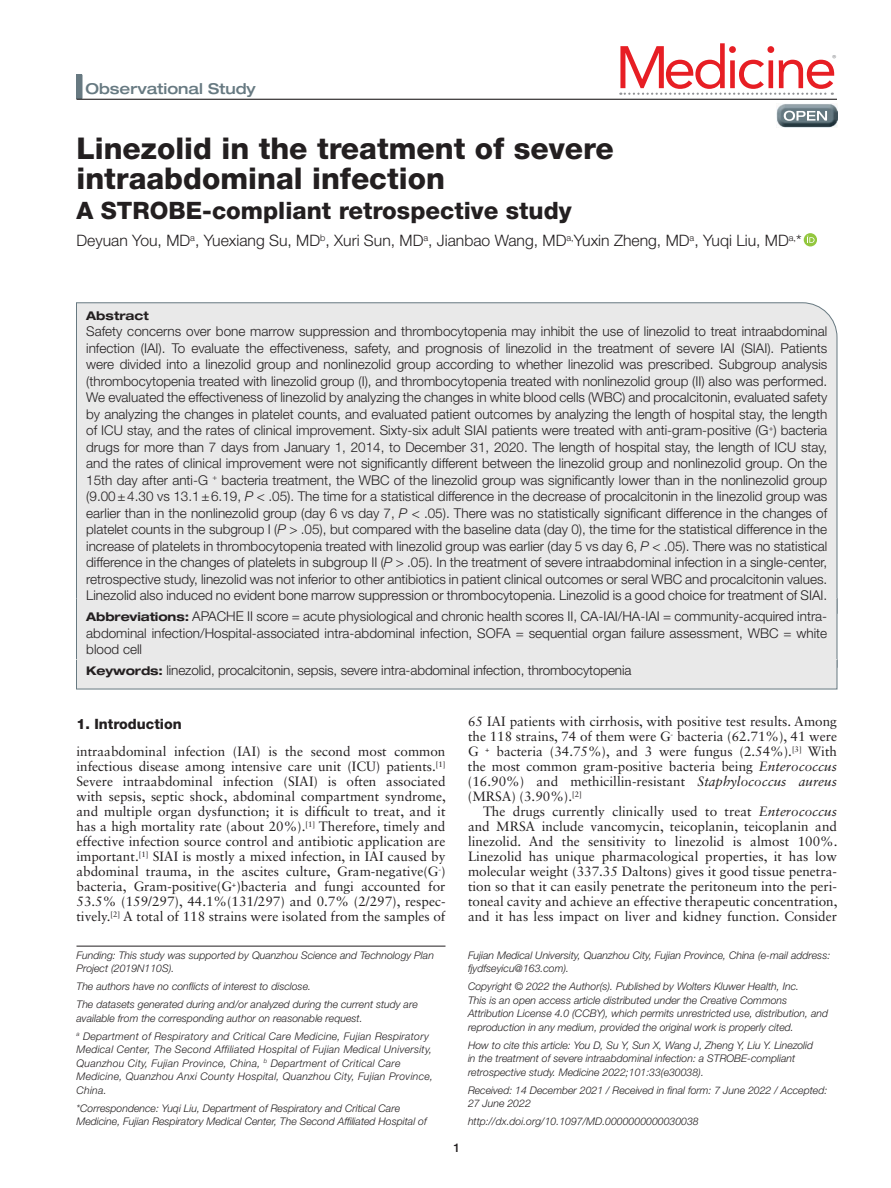
<style>
.page{position:relative;width:891px;height:1188px;background:#fff}
.page>*{position:absolute;margin:0;border:0;box-sizing:border-box;transform-origin:0 0}
.t1{font:59.4px "Avenir";letter-spacing:-.06em;color:#e71e24}
.t2{font:800 30px/30px "Helvetica Neue LT Std";color:#231f20}
.t3{font:800 24px "Helvetica Neue LT Std";color:#231f20}
.t4{font:300 15.75px "Helvetica Neue LT Std";color:#231f20}
.t5{font:500 expanded 15px "Helvetica Neue LT Std";color:#667981}
.t6{font:800 14.25px "Helvetica Neue LT Std";color:#231f20}
.t7{font:300 13.5px/16.5px "Helvetica Neue LT Std";color:#231f20;text-align:justify}
.t8{font:13.5px/15px "Sabon LT Std";color:#231f20;text-align:justify}
.t9{font:700 expanded 12px "Helvetica Neue LT Std";color:#231f20}
.t10{font:500 12px "Helvetica Neue LT Std";color:#231f20}
.t11{font:italic 300 10.5px/13.5px "Helvetica Neue LT Std";color:#231f20}
.t12{font:italic 300 10.5px/13.5px "Helvetica Neue LT Std";letter-spacing:.025em;color:#231f20}
.t13{font:500 10.35px "Akzidenz Grotesk BE";color:#909295}
.s1{font-style:italic}
.s2{font-weight:700;font-stretch:expanded;font-size:12px}
</style>
<div class="page">
<div style="left:76px;top:74px;width:6px;height:25px;background:#677981"></div>
<hr style="left:76px;top:99px;width:761px;height:1px;background:#231f20">
<img style="left:776px;top:104px;width:61px;height:24px">
<svg style="left:784px;top:111px;width:43px;height:10px"></svg>
<svg style="left:620px;top:93px;width:213px;height:2px"></svg>
<div style="left:76px;top:302px;width:762px;height:312px;background:#e9e9e9"></div>
<div style="left:76px;top:598px;width:761px;height:71px;background:#e9e9e9"></div>
<div style="left:76px;top:660px;width:761px;height:29px;background:#e9e9e9"></div>
<div style="left:804px;top:233px;width:13px;height:13px;background:#93c73e;border-radius:50%"></div>
<svg style="left:807px;top:236px;width:8px;height:7px"></svg>
<hr style="left:76px;top:946px;width:370px;height:1px;background:#231f20">
<p class="t5" style="left:86px;top:80px;width:172px">Observational Study</p>
<h1 class="t1" style="left:615px;top:33px;width:223px">Medicine</h1>
<p class="t13" style="left:832px;top:52px;width:6px">®</p>
<h2 class="t2" style="left:76px;top:134px;width:539px">Linezolid in the treatment of severe intraabdominal infection</h2>
<h3 class="t3" style="left:76px;top:197px;width:497px">A STROBE-compliant retrospective study</h3>
<p class="t4" style="left:76px;top:231px;width:727px">Deyuan You, MD<sup>a</sup>, Yuexiang Su, MD<sup>b</sup>, Xuri Sun, MD<sup>a</sup>, Jianbao Wang, MD<sup>a,</sup>Yuxin Zheng, MD<sup>a</sup>, Yuqi Liu, MD<sup>a,</sup>*</p>
<p class="t9" style="left:86px;top:308px;width:64px">Abstract</p>
<p class="t7" style="left:86px;top:323px;width:743px">Safety concerns over bone marrow suppression and thrombocytopenia may inhibit the use of linezolid to treat intraabdominal infection (IAI). To evaluate the effectiveness, safety, and prognosis of linezolid in the treatment of severe IAI (SIAI). Patients were divided into a linezolid group and nonlinezolid group according to whether linezolid was prescribed. Subgroup analysis (thrombocytopenia treated with linezolid group (I), and thrombocytopenia treated with nonlinezolid group (II) also was performed.<br>We evaluated the effectiveness of linezolid by analyzing the changes in white blood cells (WBC) and procalcitonin, evaluated safety by analyzing the changes in platelet counts, and evaluated patient outcomes by analyzing the length of hospital stay, the length of ICU stay, and the rates of clinical improvement. Sixty-six adult SIAI patients were treated with anti-gram-positive (G<sup>+</sup>) bacteria drugs for more than 7 days from January 1, 2014, to December 31, 2020. The length of hospital stay, the length of ICU stay, and the rates of clinical improvement were not significantly different between the linezolid group and nonlinezolid group. On the 15th day after anti-G <sup>+</sup> bacteria treatment, the WBC of the linezolid group was significantly lower than in the nonlinezolid group (9.00±4.30 vs 13.1±6.19, <span class="s1">P</span> &lt; .05). The time for a statistical difference in the decrease of procalcitonin in the linezolid group was earlier than in the nonlinezolid group (day 6 vs day 7, <span class="s1">P</span> &lt; .05). There was no statistically significant difference in the changes of platelet counts in the subgroup I (<span class="s1">P</span> &gt; .05), but compared with the baseline data (day 0), the time for the statistical difference in the increase of platelets in thrombocytopenia treated with linezolid group was earlier (day 5 vs day 6, <span class="s1">P</span> &lt; .05). There was no statistical difference in the changes of platelets in subgroup II (<span class="s1">P &gt;</span> .05). In the treatment of severe intraabdominal infection in a single-center, retrospective study, linezolid was not inferior to other antibiotics in patient clinical outcomes or seral WBC and procalcitonin values.<br>Linezolid also induced no evident bone marrow suppression or thrombocytopenia. Linezolid is a good choice for treatment of SIAI.</p>
<p class="t7" style="left:86px;top:608px;width:743px"><span class="s2">Abbreviations:</span> APACHE II score = acute physiological and chronic health scores II, CA-IAI/HA-IAI = community-acquired intra&shy;abdominal infection/Hospital-associated intra-abdominal infection, SOFA = sequential organ failure assessment, WBC = white blood cell</p>
<p class="t7" style="left:86px;top:662px;width:547px"><span class="s2">Keywords:</span> linezolid, procalcitonin, sepsis, severe intra-abdominal infection, thrombocytopenia</p>
<p class="t6" style="left:76px;top:716px;width:107px">1. Introduction</p>
<p class="t8" style="left:76px;top:744px;width:371px">intraabdominal infection (IAI) is the second most common infectious disease among intensive care unit (ICU) patients.<sup>[1] </sup>Severe intraabdominal infection (SIAI) is often associated with sepsis, septic shock, abdominal compartment syndrome, and multiple organ dysfunction; it is difficult to treat, and it has a high mortality rate (about 20%).<sup>[1]</sup> Therefore, timely and effective infection source control and antibiotic application are important.<sup>[1]</sup> SIAI is mostly a mixed infection, in IAI caused by abdominal trauma, in the ascites culture, Gram-negative(G<sup>-</sup>) bacteria, Gram-positive(G<sup>+</sup>)bacteria and fungi accounted for 53.5% (159/297), 44.1%(131/297) and 0.7% (2/297), respec&shy;tively.<sup>[2]</sup> A total of 118 strains were isolated from the samples of</p>
<p class="t8" style="left:468px;top:714px;width:371px">65 IAI patients with cirrhosis, with positive test results. Among the 118 strains, 74 of them were G<sup>-</sup> bacteria (62.71%), 41 were G <sup>+</sup> bacteria (34.75%), and 3 were fungus (2.54%).<sup>[3]</sup> With the most common gram-positive bacteria being <span class="s1">Enterococcus </span>(16.90%) and methicillin-resistant <span class="s1">Staphylococcus aureus </span>(MRSA) (3.90%).<sup>[2]</sup></p>
<p class="t8" style="left:468px;top:804px;width:371px;text-indent:15px">The drugs currently clinically used to treat <span class="s1">Enterococcus </span>and MRSA include vancomycin, teicoplanin, teicoplanin and linezolid. And the sensitivity to linezolid is almost 100%.<br>Linezolid has unique pharmacological properties, it has low molecular weight (337.35 Daltons) gives it good tissue penetra&shy;tion so that it can easily penetrate the peritoneum into the peri&shy;toneal cavity and achieve an effective therapeutic concentration, and it has less impact on liver and kidney function. Consider</p>
<p class="t11" style="left:76px;top:948px;width:359px">Funding: This study was supported by Quanzhou Science and Technology Plan<br>Project (2019N110S).</p>
<p class="t11" style="left:76px;top:977px;width:343px;line-height:18px">The authors have no conflicts of interest to disclose.<br>The datasets generated during and/or analyzed during the current study are</p>
<p class="t12" style="left:76px;top:1009px;width:354px;line-height:18px">available from the corresponding author on reasonable request.<br><sup>a</sup> Department of Respiratory and Critical Care Medicine, Fujian Respiratory</p>
<p class="t12" style="left:76px;top:1042px;width:358px">Medical Center, The Second Affiliated Hospital of Fujian Medical University, Quanzhou City, Fujian Province, China, <sup>b</sup> Department of Critical Care Medicine, Quanzhou Anxi County Hospital, Quanzhou City, Fujian Province, China.</p>
<p class="t11" style="left:76px;top:1101px;width:352px">*Correspondence: Yuqi Liu, Department of Respiratory and Critical Care<br>Medicine, Fujian Respiratory Medical Center, The Second Affiliated Hospital of</p>
<p class="t10" style="left:453px;top:1140px;width:8px">1</p>
<p class="t11" style="left:468px;top:948px;width:364px">Fujian Medical University, Quanzhou City, Fujian Province, China (e-mail address: fjydfseyicu@163.com).</p>
<p class="t11" style="left:468px;top:979px;width:362px">Copyright © 2022 the Author(s). Published by Wolters Kluwer Health, Inc.<br>This is an open access article distributed under the Creative Commons Attribution License 4.0 (CCBY), which permits unrestricted use, distribution, and reproduction in any medium, provided the original work is properly cited.</p>
<p class="t11" style="left:468px;top:1038px;width:347px">How to cite this article: You D, Su Y, Sun X, Wang J, Zheng Y, Liu Y. Linezolid in the treatment of severe intraabdominal infection: a STROBE-compliant retrospective study. Medicine 2022;101:33(e30038).</p>
<p class="t11" style="left:468px;top:1083px;width:361px">Received: 14 December 2021 / Received in final form: 7 June 2022 / Accepted:<br>27 June 2022</p>
<p class="t11" style="left:468px;top:1114px;width:232px">http://dx.doi.org/10.1097/MD.0000000000030038</p>
</div>
